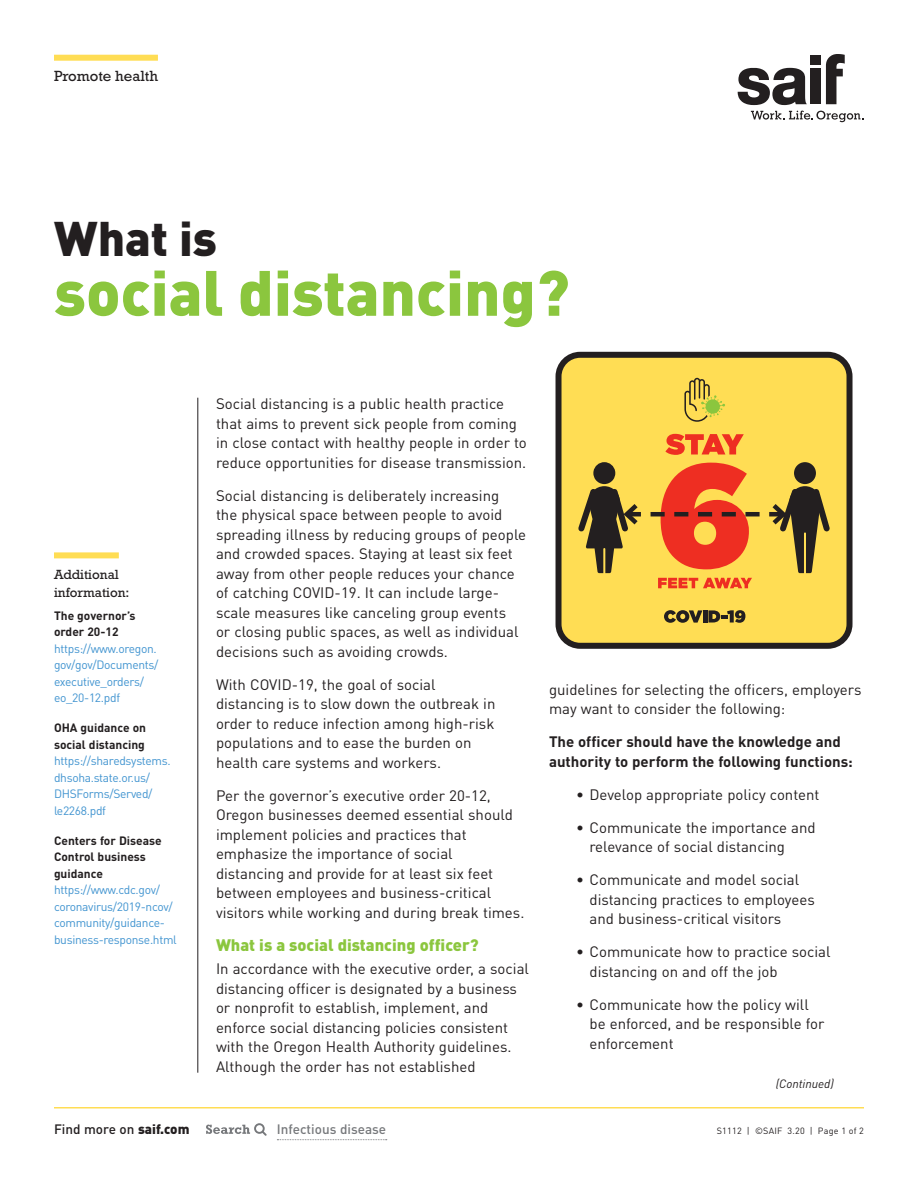
<style>
.page{position:relative;width:918px;height:1188px;background:#fff}
.page>*{position:absolute;margin:0;border:0;box-sizing:border-box;transform-origin:0 0}
.Header_-_Large_lime{font:900 63px "DINOT";color:#8bc63e}
.Header_-_Small_black{font:900 48px "DINOT";color:#231f20}
.Subhead{font:900 16.5px "DINOT";color:#8bc63e}
.Body_text{font:15px/19.5px "DINOT";color:#231f20}
.Body_text-2{font:700 15px/19.5px "DINOT";color:#231f20}
.Sidebar_header{font:15px "Rockwell Std";color:#231f20}
.Sidebar_header-2{font:13.5px/18px "Rockwell Std";color:#231f20}
.Body_text-3{font:500 13.5px "DINOT";color:#231f20}
.Body_text-4{font:500 13.5px "DINOT";color:#76787b}
.Sidebar_text{font:12px/16.5px "DINOT";letter-spacing:-.025em;color:#4194d0}
.Sidebar_text-2{font:700 12px/16.5px "DINOT";color:#231f20}
.Continued_text{font:italic 12px "DINOT";color:#231f20}
.t1{font:9px "DINOT";letter-spacing:.025em;color:#231f20}
.s1{font-weight:900}
</style>
<div class="page">
<hr style="left:198px;top:398px;width:1px;height:675px;background:#231f20">
<svg style="left:277px;top:1139px;width:110px;height:1px"></svg>
<svg style="left:206px;top:1123px;width:61px;height:13px"></svg>
<div style="left:810px;top:69px;width:11px;height:35px;background:#231f20"></div>
<div style="left:810px;top:56px;width:11px;height:9px;background:#231f20"></div>
<svg style="left:738px;top:68px;width:69px;height:37px"></svg>
<svg style="left:826px;top:54px;width:19px;height:50px"></svg>
<svg style="left:751px;top:111px;width:113px;height:11px"></svg>
<div style="left:54px;top:55px;width:104px;height:6px;background:#ffdd54"></div>
<hr style="left:54px;top:1107px;width:810px;height:1px;background:#ffdd54">
<div style="left:54px;top:552px;width:65px;height:6px;background:#ffdd54"></div>
<div style="left:559px;top:355px;width:291px;height:291px;background:#ffdd54;border-radius:22px"></div>
<div style="left:556px;top:352px;width:297px;height:297px;border:6px solid #231f20;border-radius:22px"></div>
<svg style="left:684px;top:378px;width:41px;height:44px"></svg>
<svg style="left:664px;top:610px;width:38px;height:13px"></svg>
<hr style="left:703px;top:610px;width:4px;height:13px;background:#231f20">
<svg style="left:708px;top:610px;width:37px;height:13px"></svg>
<svg style="left:665px;top:434px;width:79px;height:21px"></svg>
<svg style="left:578px;top:462px;width:252px;height:126px"></svg>
<p class="Sidebar_header" style="left:54px;top:67px;width:105px">Promote health</p>
<p class="Header_-_Small_black" style="left:54px;top:206px;width:164px">What is</p>
<p class="Header_-_Large_lime" style="left:54px;top:250px;width:517px">social distancing?</p>
<p class="Sidebar_header-2" style="left:54px;top:565px;width:77px">Additional information:</p>
<p class="Sidebar_text-2" style="left:54px;top:607px;width:83px">The governor’s order 20-12</p>
<p class="Sidebar_text" style="left:54px;top:640px;width:106px">https://www.oregon. gov/gov/Documents/ executive_orders/ eo_20-12.pdf</p>
<p class="Sidebar_text-2" style="left:54px;top:719px;width:94px">OHA guidance on social distancing</p>
<p class="Sidebar_text" style="left:54px;top:752px;width:118px">https://sharedsystems. dhsoha.state.or.us/<br>DHSForms/Served/ le2268.pdf</p>
<p class="Sidebar_text-2" style="left:54px;top:832px;width:109px">Centers for Disease<br>Control business guidance</p>
<p class="Sidebar_text" style="left:54px;top:881px;width:124px">https://www.cdc.gov/ coronavirus/2019-ncov/ community/guidance&shy;business-response.html</p>
<p class="Body_text" style="left:216px;top:393px;width:312px">Social distancing is a public health practice that aims to prevent sick people from coming in close contact with healthy people in order to reduce opportunities for disease transmission.</p>
<p class="Body_text" style="left:216px;top:485px;width:312px">Social distancing is deliberately increasing<br>the physical space between people to avoid spreading illness by reducing groups of people and crowded spaces. Staying at least six feet away from other people reduces your chance of catching COVID-19. It can include large&shy;scale measures like canceling group events<br>or closing public spaces, as well as individual decisions such as avoiding crowds.</p>
<p class="Body_text" style="left:216px;top:674px;width:281px">With COVID-19, the goal of social distancing is to slow down the outbreak in order to reduce infection among high-risk populations and to ease the burden on health care systems and workers.</p>
<p class="Body_text" style="left:216px;top:785px;width:310px">Per the governor’s executive order 20-12, Oregon businesses deemed essential should implement policies and practices that emphasize the importance of social distancing and provide for at least six feet between employees and business-critical visitors while working and during break times.</p>
<p class="Subhead" style="left:216px;top:933px;width:264px">What is a social distancing officer?</p>
<p class="Body_text" style="left:216px;top:959px;width:315px">In accordance with the executive order, a social distancing officer is designated by a business or nonprofit to establish, implement, and enforce social distancing policies consistent with the Oregon Health Authority guidelines.<br>Although the order has not established</p>
<p class="Body_text" style="left:549px;top:679px;width:314px">guidelines for selecting the officers, employers may want to consider the following:</p>
<p class="Body_text-2" style="left:549px;top:731px;width:305px">The officer should have the knowledge and authority to perform the following functions:</p>
<p class="Body_text" style="left:576px;top:784px;width:245px">• Develop appropriate policy content</p>
<p class="Body_text" style="left:590px;top:817px;width:228px;text-indent:-14px">• Communicate the importance and relevance of social distancing</p>
<p class="Body_text" style="left:590px;top:869px;width:227px;text-indent:-14px">• Communicate and model social distancing practices to employees and business-critical visitors</p>
<p class="Body_text" style="left:590px;top:941px;width:243px;text-indent:-14px">• Communicate how to practice social distancing on and off the job</p>
<p class="Body_text" style="left:590px;top:994px;width:236px;text-indent:-14px">• Communicate how the policy will be enforced, and be responsible for enforcement</p>
<p class="Continued_text" style="left:776px;top:1076px;width:60px">(Continued)</p>
<p class="Body_text-3" style="left:54px;top:1120px;width:137px">Find more on <span class="s1">saif.com</span></p>
<p class="Body_text-4" style="left:277px;top:1120px;width:111px">Infectious disease</p>
<p class="t1" style="left:717px;top:1125px;width:149px">S1112 | ©SAIF 3.20 | Page 1 of 2</p>
</div>
